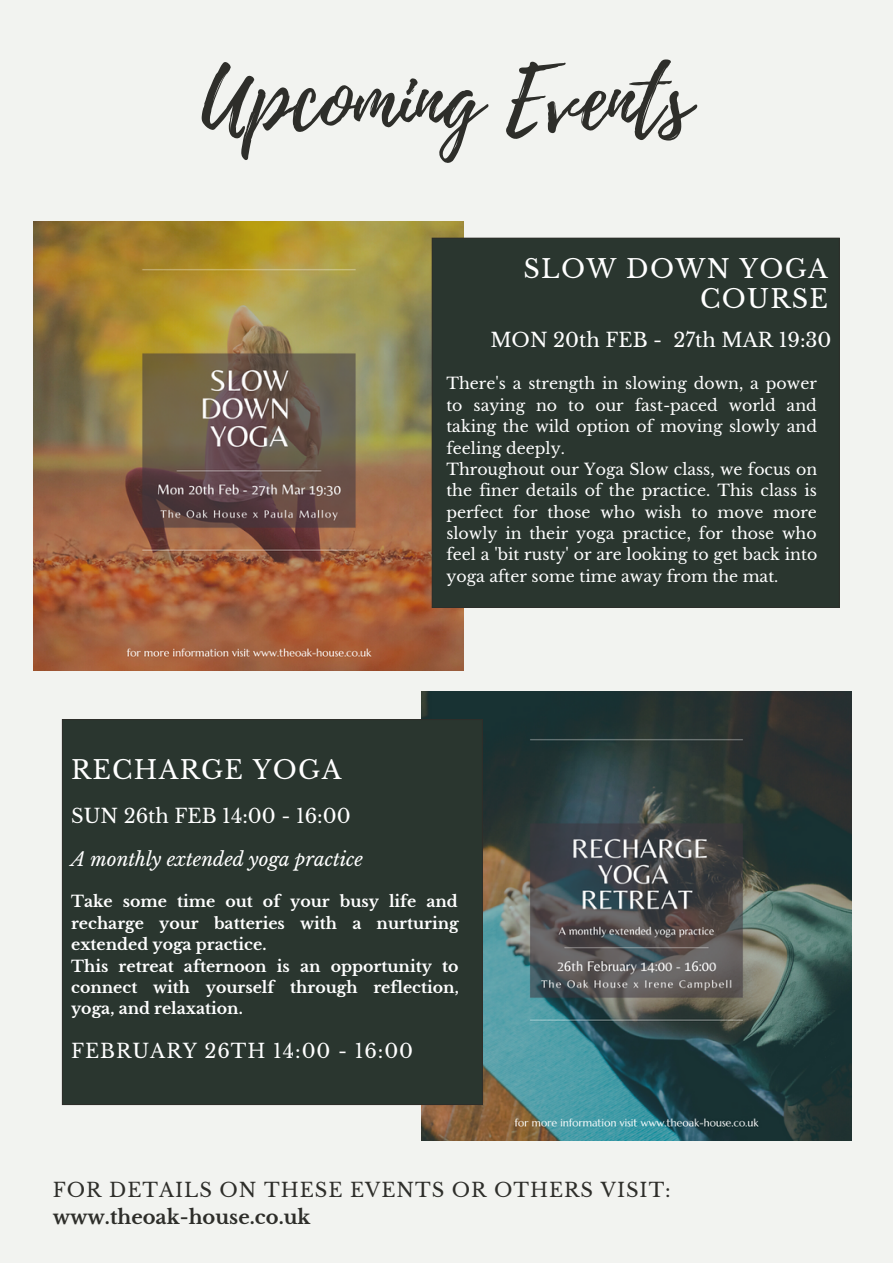
<style>
.page{position:relative;width:893px;height:1264px;background:#fff}
.page>*{position:absolute;margin:0;border:0;box-sizing:border-box;transform-origin:0 0}
.t1{font:85.5px "Playlist Script";color:#2e2e2a}
.t2{font:25.5px/30.3px "Libre Baskerville";letter-spacing:.05em;color:#fff;text-align:right}
.t3{font:19.5px "Libre Baskerville";color:#fff}
.t4{font:19.5px "Libre Baskerville";letter-spacing:.05em;color:#2e2e2a}
.t5{font:19.5px "Libre Baskerville";letter-spacing:.05em;color:#fff}
.t6{font:700 19.5px "Libre Baskerville";color:#2e2e2a}
.t7{font:italic 18.75px "Libre Baskerville";color:#fff}
.t8{font:15.75px/21.3px "Libre Baskerville";color:#fff}
.t9{font:700 15.75px/21.3px "Libre Baskerville";color:#fff}
</style>
<div class="page">
<div style="left:0;top:0;width:892px;height:1262px;background:#f2f3f0"></div>
<img style="left:421px;top:691px;width:430px;height:449px">
<img style="left:34px;top:221px;width:429px;height:449px">
<div style="left:62px;top:719px;width:421px;height:386px;background:#2a362f"></div>
<div style="left:431px;top:238px;width:408px;height:370px;background:#2a362f"></div>
<h1 class="t1" style="left:202px;top:38px;width:490px">Upcoming Events</h1>
<h2 class="t2" style="left:71px;top:754px;width:272px">RECHARGE YOGA</h2>
<p class="t3" style="left:71px;top:804px;width:281px">SUN 26th FEB 14:00 - 16:00</p>
<p class="t7" style="left:71px;top:847px;width:293px">A monthly extended yoga practice</p>
<h2 class="t2" style="left:523px;top:254px;width:306px">SLOW DOWN YOGA<br>COURSE</h2>
<p class="t3" style="left:490px;top:328px;width:342px">MON 20th FEB - 27th MAR 19:30</p>
<p class="t8" style="left:446px;top:373px;width:372px">There's a strength in slowing down, a power to saying no to our fast-paced world and taking the wild option of moving slowly and feeling deeply.<br>Throughout our Yoga Slow class, we focus on the finer details of the practice. This class is perfect for those who wish to move more slowly in their yoga practice, for those who feel a 'bit rusty' or are looking to get back into yoga after some time away from the mat.</p>
<p class="t9" style="left:71px;top:891px;width:389px">Take some time out of your busy life and recharge your batteries with a nurturing extended yoga practice.<br>This retreat afternoon is an opportunity to connect with yourself through reflection, yoga, and relaxation.</p>
<p class="t5" style="left:71px;top:1038px;width:343px">FEBRUARY 26TH 14:00 - 16:00</p>
<p class="t4" style="left:53px;top:1177px;width:619px">FOR DETAILS ON THESE EVENTS OR OTHERS VISIT:</p>
<p class="t6" style="left:53px;top:1205px;width:259px">www.theoak-house.co.uk</p>
</div>
